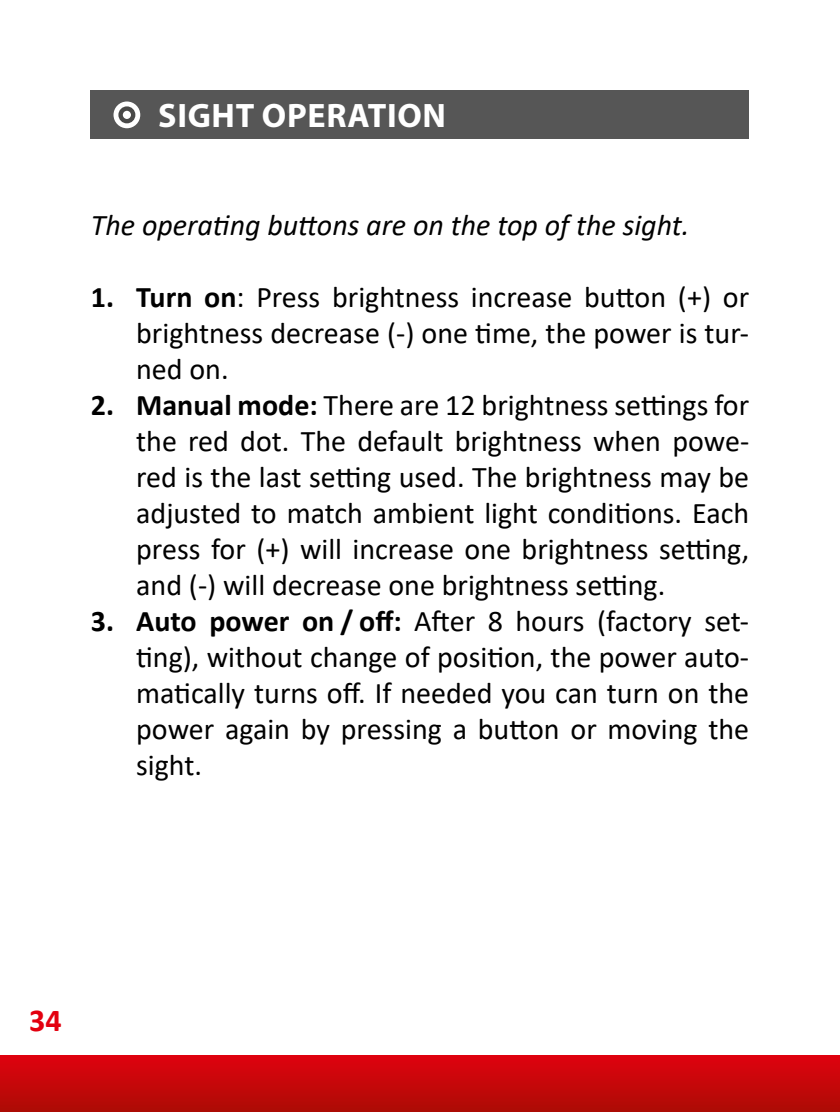
<style>
.page{position:relative;width:840px;height:1112px;background:#fff}
.page>*{position:absolute;margin:0;border:0;box-sizing:border-box;transform-origin:0 0}
.t1{font:700 34px "Myriad Pro";letter-spacing:.02em;color:#fff}
.t2{font:700 32px "Calibri";color:#e3000f}
.t3{font:30px/36px "Calibri";color:#000;text-align:justify}
.t4{font:italic 30px "Calibri";color:#000}
.s1{font-weight:700}
</style>
<div class="page">
<div style="left:91px;top:91px;width:657px;height:48px;background:#565656"></div>
<svg style="left:113px;top:101px;width:27px;height:27px"></svg>
<div style="left:118px;top:106px;width:17px;height:17px;border:4px solid #494948;border-radius:50%"></div>
<div style="left:0;top:1054px;width:839px;height:57px;background:linear-gradient(to bottom,#e1020f,#ad0c05)"></div>
<p class="t1" style="left:158px;top:93px;width:289px">SIGHT OPERATION</p>
<p class="t4" style="left:91px;top:204px;width:600px">The operating buttons are on the top of the sight.</p>
<p class="t3" style="left:136px;top:278px;width:614px;text-indent:-45px"><span class="s1">1. Turn on</span>: Press brightness increase button (+) or brightness decrease (-) one time, the power is tur&shy;ned on.</p>
<p class="t3" style="left:136px;top:386px;width:614px;text-indent:-45px"><span class="s1">2. Manual mode:</span> There are 12 brightness settings for the red dot. The default brightness when powe&shy;red is the last setting used. The brightness may be adjusted to match ambient light conditions. Each press for (+) will increase one brightness setting, and (-) will decrease one brightness setting.</p>
<p class="t3" style="left:136px;top:602px;width:614px;text-indent:-45px"><span class="s1">3. Auto power on / off:</span> After 8 hours (factory set&shy;ting), without change of position, the power auto&shy;matically turns off. If needed you can turn on the power again by pressing a button or moving the sight.</p>
<p class="t2" style="left:29px;top:997px;width:34px">34</p>
</div>
